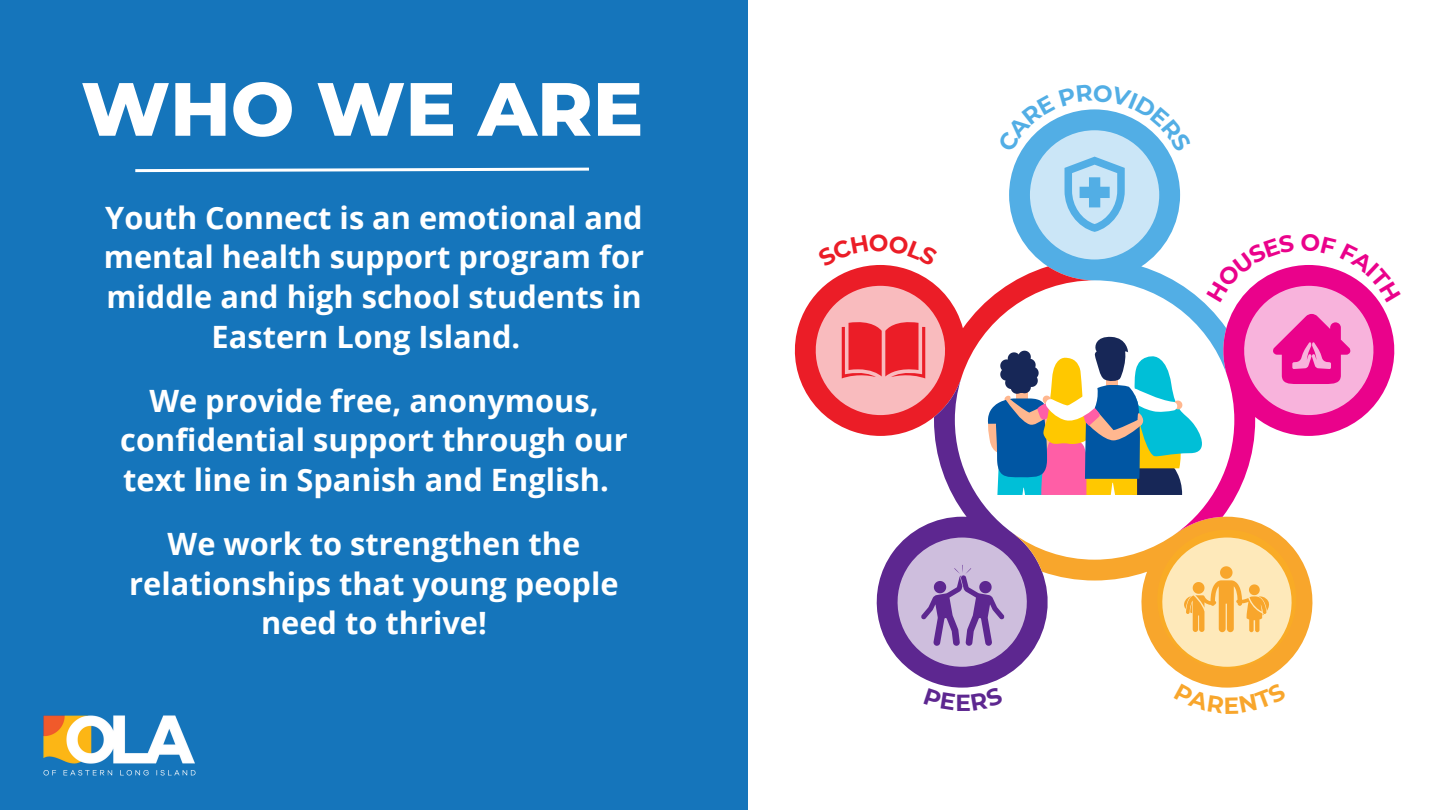
<style>
.page{position:relative;width:1440px;height:810px;background:#fff}
.page>*{position:absolute;margin:0;border:0;box-sizing:border-box;transform-origin:0 0}
.t1{font:800 75.3px "Montserrat";color:#fff}
.t2{font:700 30.8px/39.8px "Open Sans";color:#fff;text-align:center}
.t3{font:700 23.2px "Montserrat";color:#5d2790}
</style>
<div class="page">
<div style="left:0;top:0;width:748px;height:809px;background:#1575bb"></div>
<svg style="left:135px;top:167px;width:454px;height:6px"></svg>
<svg style="left:1017px;top:232px;width:160px;height:76px"></svg>
<svg style="left:794px;top:265px;width:301px;height:170px"></svg>
<svg style="left:865px;top:379px;width:147px;height:309px"></svg>
<svg style="left:1012px;top:532px;width:301px;height:150px"></svg>
<svg style="left:1177px;top:265px;width:218px;height:268px"></svg>
<svg style="left:1022px;top:122px;width:145px;height:144px;fill:#cbe6f7"></svg>
<svg style="left:1236px;top:273px;width:151px;height:152px;fill:#f8b3dc"></svg>
<svg style="left:1273px;top:314px;width:78px;height:70px"></svg>
<svg style="left:1157px;top:530px;width:139px;height:139px;fill:#fee9ba"></svg>
<svg style="left:1184px;top:566px;width:86px;height:66px"></svg>
<svg style="left:887px;top:530px;width:151px;height:151px;fill:#cebedd"></svg>
<svg style="left:921px;top:565px;width:83px;height:81px"></svg>
<svg style="left:808px;top:273px;width:151px;height:152px;fill:#f9bbbe"></svg>
<svg style="left:842px;top:320px;width:83px;height:58px"></svg>
<svg style="left:985px;top:336px;width:220px;height:159px"></svg>
<img style="left:43px;top:715px;width:153px;height:61px">
<svg style="left:971px;top:687px;width:32px;height:1px"></svg>
<svg style="left:1197px;top:682px;width:60px;height:6px"></svg>
<svg style="left:817px;top:265px;width:121px;height:2px"></svg>
<svg style="left:1206px;top:265px;width:89px;height:37px"></svg>
<svg style="left:1301px;top:265px;width:94px;height:37px"></svg>
<svg style="left:1009px;top:109px;width:172px;height:123px"></svg>
<h1 class="t1" style="left:81px;top:63px;width:564px">WHO WE ARE</h1>
<p class="t2" style="left:104px;top:197px;width:542px">Youth Connect is an emotional and mental health support program for middle and high school students in<br>Eastern Long Island.</p>
<p class="t2" style="left:120px;top:380px;width:509px">We provide free, anonymous, confidential support through our text line in Spanish and English.</p>
<p class="t2" style="left:129px;top:523px;width:491px">We work to strengthen the relationships that young people need to thrive!</p>
<h2 class="t3" style="left:955px;top:688px;width:17px">E</h2>
</div>
